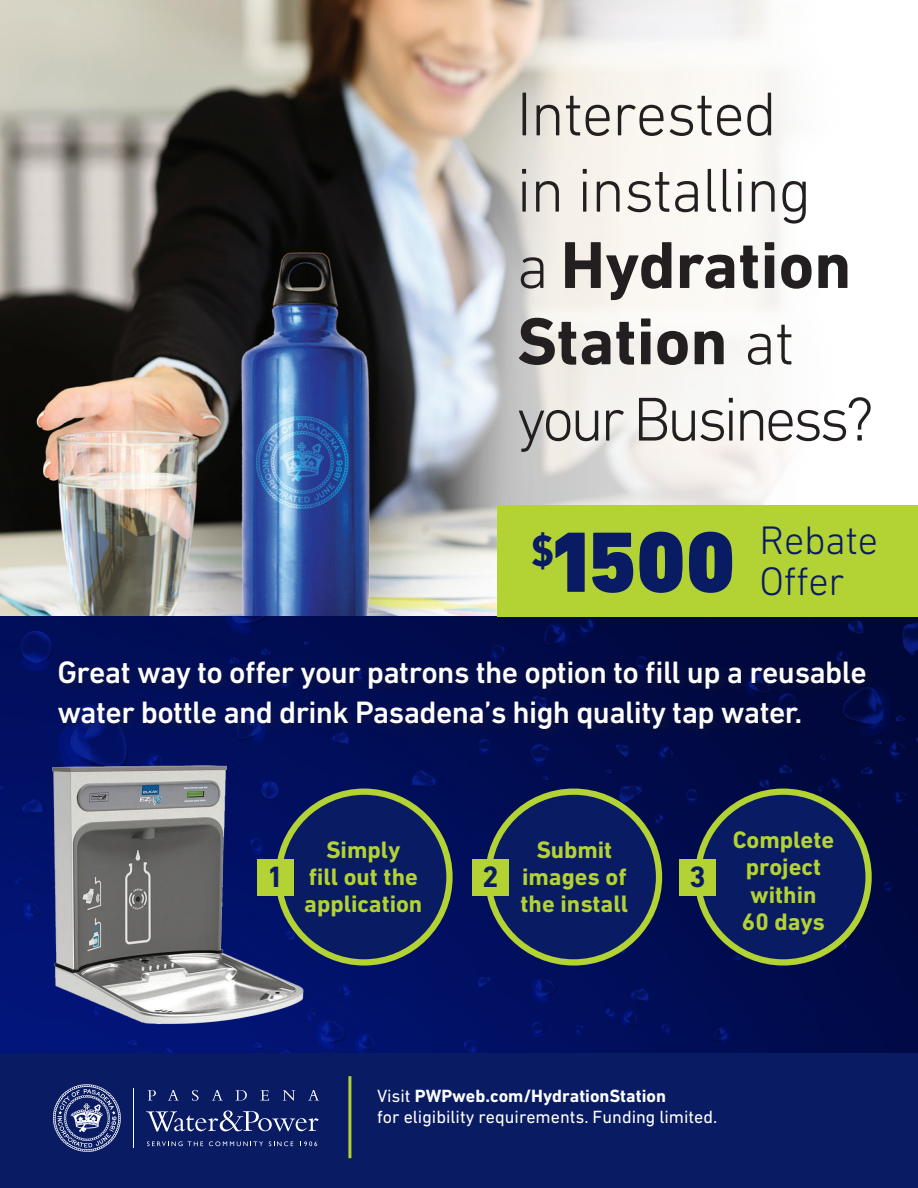
<style>
.page{position:relative;width:918px;height:1188px;background:#fff}
.page>*{position:absolute;margin:0;border:0;box-sizing:border-box;transform-origin:0 0}
.t1{font:700 67.35px/76.3px "DIN Next CYR";color:#231f20}
.t2{font:300 62.85px/76.3px "DIN Next CYR";letter-spacing:-.02em;color:#231f20}
.t3{font:300 62.85px "DIN Next CYR";letter-spacing:-.06em;color:#231f20}
.t4{font:300 40.5px/40.5px "DIN Next CYR";letter-spacing:-.01em;color:#091b63}
.t5{font:500 31.5px/40.5px "DIN Next CYR";letter-spacing:-.02em;color:#fff}
.t6{font:700 30px "DIN Next CYR";color:#091b63}
.t7{font:700 24.15px/27.2px "DIN Next CYR";color:#b3d234;text-align:center}
.t8{font:18px/21.3px "DIN Next CYR";color:#fff}
.s1{font-weight:300;font-size:62.85px}
.s2{font-weight:700;font-size:44.55px}
.s3{font-weight:900;font-size:87px}
.s4{font-weight:700}
</style>
<div class="page">
<img style="left:0;top:0;width:373px;height:617px">
<svg style="left:373px;top:0;width:413px;height:617px"></svg>
<div style="left:0;top:617px;width:918px;height:571px;background:#091b63"></div>
<img style="left:0;top:617px;width:918px;height:436px">
<div style="left:55px;top:656px;width:822px;height:85px;background:#231f20;opacity:.41"></div>
<img style="left:33px;top:740px;width:285px;height:295px">
<div style="left:498px;top:505px;width:420px;height:112px;background:#b3d234"></div>
<svg style="left:148px;top:1090px;width:8px;height:11px"></svg>
<svg style="left:168px;top:1090px;width:11px;height:11px"></svg>
<svg style="left:192px;top:1090px;width:7px;height:11px"></svg>
<svg style="left:212px;top:1090px;width:11px;height:11px"></svg>
<svg style="left:236px;top:1090px;width:11px;height:11px"></svg>
<svg style="left:260px;top:1090px;width:9px;height:11px"></svg>
<svg style="left:283px;top:1090px;width:12px;height:11px"></svg>
<svg style="left:308px;top:1090px;width:11px;height:11px"></svg>
<svg style="left:146px;top:1111px;width:173px;height:20px"></svg>
<svg style="left:53px;top:1084px;width:68px;height:68px"></svg>
<svg style="left:147px;top:1141px;width:56px;height:5px"></svg>
<svg style="left:209px;top:1141px;width:54px;height:5px"></svg>
<svg style="left:269px;top:1141px;width:24px;height:5px"></svg>
<svg style="left:300px;top:1141px;width:17px;height:5px"></svg>
<hr style="left:133px;top:1088px;width:1px;height:60px;background:#fff">
<div style="left:279px;top:792px;width:170px;height:170px;background:#091b63;border-radius:50%"></div>
<div style="left:276px;top:789px;width:177px;height:177px;border:6px solid #b3d234;border-radius:50%"></div>
<div style="left:488px;top:792px;width:171px;height:170px;background:#091b63;border-radius:50%"></div>
<div style="left:485px;top:789px;width:177px;height:177px;border:6px solid #b3d234;border-radius:50%"></div>
<div style="left:698px;top:792px;width:171px;height:170px;background:#091b63;border-radius:50%"></div>
<div style="left:695px;top:789px;width:177px;height:177px;border:6px solid #b3d234;border-radius:50%"></div>
<hr style="left:348px;top:1076px;width:3px;height:82px;background:#b3d234">
<div style="left:472px;top:859px;width:37px;height:37px;background:#b3d234"></div>
<div style="left:257px;top:859px;width:37px;height:37px;background:#b3d234"></div>
<div style="left:679px;top:859px;width:37px;height:37px;background:#b3d234"></div>
<h2 class="t2" style="left:517px;top:75px;width:296px">Interested in installing</h2>
<h1 class="t1" style="left:517px;top:227px;width:336px"><span class="s1">a</span> Hydration<br>Station <span class="s1">at</span></h1>
<h2 class="t3" style="left:517px;top:383px;width:358px">your Business?</h2>
<p class="t4" style="left:760px;top:520px;width:120px;text-indent:-230px"><span class="s2">$</span><span class="s3">1500</span> Rebate<br>Offer</p>
<p class="t5" style="left:57px;top:651px;width:811px">Great way to offer your patrons the option to fill up a reusable water bottle and drink Pasadena’s high quality tap water.</p>
<p class="t7" style="left:304px;top:836px;width:120px">Simply<br>fill out the application</p>
<p class="t7" style="left:733px;top:827px;width:103px">Complete project within<br>60 days</p>
<p class="t7" style="left:521px;top:836px;width:109px">Submit images of the install</p>
<p class="t6" style="left:267px;top:859px;width:18px">1</p>
<p class="t6" style="left:482px;top:859px;width:18px">2</p>
<p class="t6" style="left:689px;top:859px;width:18px">3</p>
<p class="t8" style="left:377px;top:1085px;width:342px">Visit <span class="s4">PWPweb.com/HydrationStation<br></span>for eligibility requirements. Funding limited.</p>
</div>
